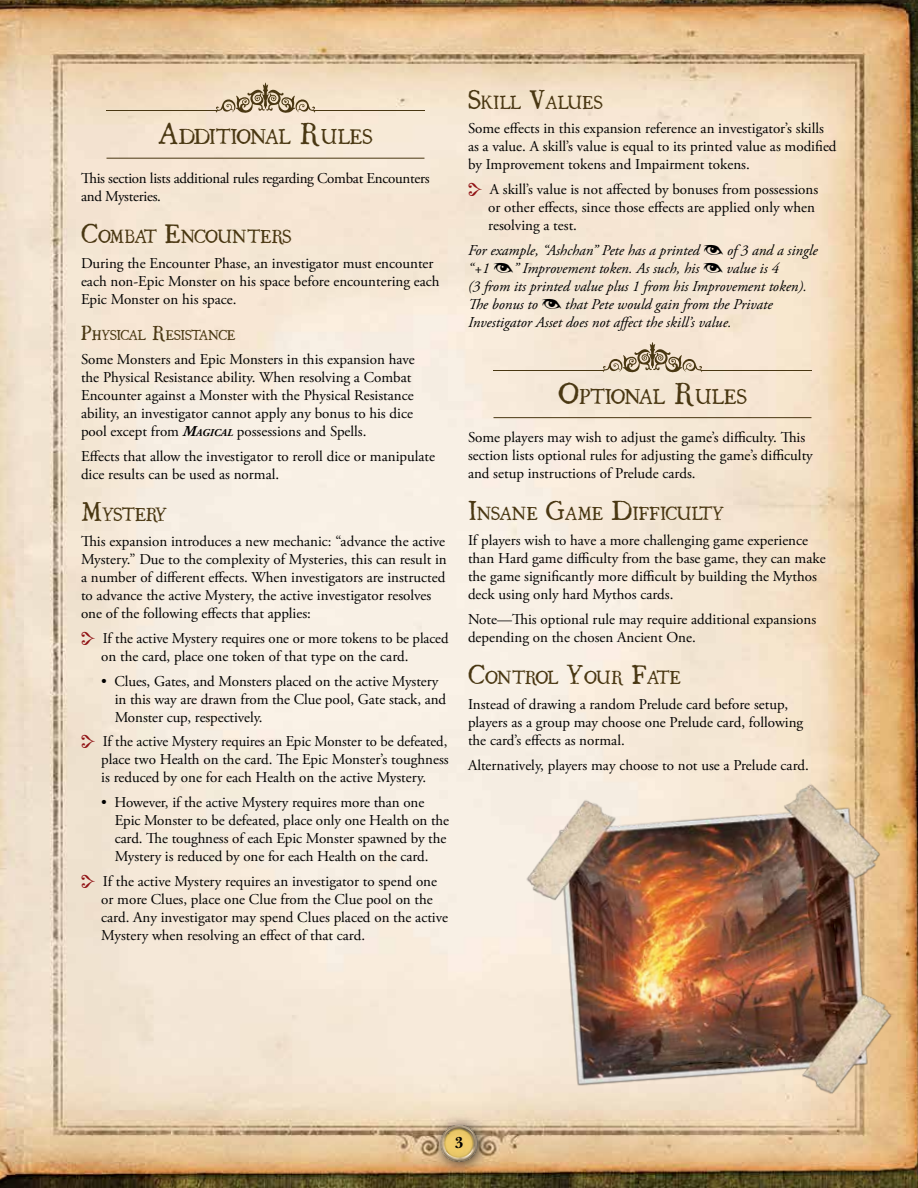
<style>
.page{position:relative;width:918px;height:1188px;background:#fff}
.page>*{position:absolute;margin:0;border:0;box-sizing:border-box;transform-origin:0 0}
.t1{font:18.9px "Ugly Qua";letter-spacing:-.035em;color:#493712}
.t2{font:16.8px "Ugly Qua";letter-spacing:-.035em;color:#493712}
.t3{font:16.8px "Ugly Qua";color:#493712}
.t4{font:16.8px "Ugly Qua";letter-spacing:-.055em;color:#493712}
.t5{font:700 16.5px "New Baskerville";color:#000}
.t6{font:15px/18px "Adobe Garamond Pro";color:#000}
.t7{font:italic 15px/18px "Adobe Garamond Pro";color:#000}
.t8{font:15px/18px "Adobe Garamond Pro";letter-spacing:-.02em;color:#000}
.t9{font:12.6px "Ugly Qua";letter-spacing:-.04em;color:#493712}
.s1{font-size:27px}
.s2{font-size:24px}
.s3{font-size:18px}
.s4{font-weight:700;font-style:italic}
.s5{font-weight:700;font-style:italic;font-size:10.5px}
</style>
<div class="page">
<img style="left:0;top:0;width:918px;height:1188px">
<div style="left:430px;top:1114px;width:62px;height:62px;background:#000;opacity:.75"></div>
<img style="left:438px;top:1122px;width:42px;height:41px">
<hr style="left:107px;top:158px;width:317px;height:1px;background:#493712">
<svg style="left:215px;top:83px;width:101px;height:30px;background:#cbb99e"></svg>
<hr style="left:107px;top:110px;width:110px;height:1px;background:#493712">
<hr style="left:314px;top:110px;width:110px;height:1px;background:#493712">
<hr style="left:494px;top:417px;width:317px;height:1px;background:#493712">
<svg style="left:602px;top:342px;width:101px;height:31px;background:#cdbca6"></svg>
<hr style="left:494px;top:370px;width:110px;height:1px;background:#493712">
<hr style="left:701px;top:370px;width:110px;height:1px;background:#493712">
<img style="left:497px;top:770px;width:404px;height:362px">
<svg style="left:82px;top:632px;width:13px;height:13px"></svg>
<svg style="left:82px;top:735px;width:13px;height:13px"></svg>
<svg style="left:82px;top:875px;width:13px;height:13px"></svg>
<svg style="left:469px;top:183px;width:13px;height:13px"></svg>
<svg style="left:704px;top:245px;width:19px;height:10px"></svg>
<svg style="left:494px;top:263px;width:19px;height:10px"></svg>
<svg style="left:703px;top:263px;width:20px;height:10px"></svg>
<svg style="left:542px;top:299px;width:19px;height:10px"></svg>
<p class="t1" style="left:158px;top:122px;width:216px"><span class="s1">A</span>DDITIONAL <span class="s1">R</span>ULES</p>
<p class="t8" style="left:81px;top:169px;width:350px">This section lists additional rules regarding Combat Encounters and Mysteries.</p>
<p class="t2" style="left:81px;top:223px;width:212px"><span class="s2">C</span>OMBAT <span class="s2">E</span>NCOUNTERS</p>
<p class="t6" style="left:81px;top:254px;width:360px">During the Encounter Phase, an investigator must encounter each non-Epic Monster on his space before encountering each<br>Epic Monster on his space.</p>
<p class="t9" style="left:81px;top:325px;width:156px"><span class="s3">P</span>HYSICAL <span class="s3">R</span>ESISTANCE</p>
<p class="t6" style="left:81px;top:351px;width:335px">Some Monsters and Epic Monsters in this expansion have the Physical Resistance ability. When resolving a Combat Encounter against a Monster with the Physical Resistance ability, an investigator cannot apply any bonus to his dice pool except from <span class="s4">M</span><span class="s5">AGICAL</span> possessions and Spells.</p>
<p class="t6" style="left:81px;top:448px;width:356px">Effects that allow the investigator to reroll dice or manipulate dice results can be used as normal.</p>
<p class="t2" style="left:81px;top:502px;width:88px"><span class="s2">M</span>YSTERY</p>
<p class="t6" style="left:81px;top:533px;width:367px">This expansion introduces a new mechanic: “advance the active Mystery.” Due to the complexity of Mysteries, this can result in a number of different effects. When investigators are instructed to advance the active Mystery, the active investigator resolves one of the following effects that applies:</p>
<p class="t6" style="left:101px;top:630px;width:349px">If the active Mystery requires one or more tokens to be placed on the card, place one token of that type on the card.</p>
<p class="t6" style="left:115px;top:672px;width:333px;text-indent:-14px">• Clues, Gates, and Monsters placed on the active Mystery in this way are drawn from the Clue pool, Gate stack, and<br>Monster cup, respectively.</p>
<p class="t6" style="left:101px;top:733px;width:349px;text-align:justify">If the active Mystery requires an Epic Monster to be defeated, place two Health on the card. The Epic Monster’s toughness is reduced by one for each Health on the active Mystery.</p>
<p class="t6" style="left:115px;top:794px;width:336px;text-indent:-14px">• However, if the active Mystery requires more than one Epic Monster to be defeated, place only one Health on the card. The toughness of each Epic Monster spawned by the Mystery is reduced by one for each Health on the card.</p>
<p class="t6" style="left:101px;top:873px;width:348px">If the active Mystery requires an investigator to spend one or more Clues, place one Clue from the Clue pool on the card. Any investigator may spend Clues placed on the active Mystery when resolving an effect of that card.</p>
<p class="t2" style="left:468px;top:89px;width:136px"><span class="s2">S</span>KILL <span class="s2">V</span>ALUES</p>
<p class="t6" style="left:468px;top:120px;width:370px">Some effects in this expansion reference an investigator’s skills as a value. A skill’s value is equal to its printed value as modified by Improvement tokens and Impairment tokens.</p>
<p class="t6" style="left:488px;top:181px;width:332px">A skill’s value is not affected by bonuses from possessions or other effects, since those effects are applied only when resolving a test.</p>
<p class="t7" style="left:468px;top:242px;width:233px">For example, “Ashchan” Pete has a printed</p>
<p class="t7" style="left:727px;top:242px;width:92px">of 3 and a single</p>
<p class="t7" style="left:468px;top:260px;width:23px">“+1</p>
<p class="t7" style="left:513px;top:260px;width:188px">” Improvement token. As such, his</p>
<p class="t7" style="left:468px;top:260px;width:341px;text-indent:259px">value is 4<br>(3 from its printed value plus 1 from his Improvement token).<br>The bonus to</p>
<p class="t7" style="left:468px;top:296px;width:306px;text-indent:97px">that Pete would gain from the Private<br>Investigator Asset does not affect the skill’s value.</p>
<p class="t1" style="left:558px;top:382px;width:191px"><span class="s1">O</span>PTIONAL <span class="s1">R</span>ULES</p>
<p class="t6" style="left:468px;top:429px;width:346px">Some players may wish to adjust the game’s difficulty. This section lists optional rules for adjusting the game’s difficulty and setup instructions of Prelude cards.</p>
<p class="t3" style="left:468px;top:501px;width:258px"><span class="s2">I</span>NSANE <span class="s2">G</span>AME <span class="s2">D</span>IFFICULTY</p>
<p class="t6" style="left:468px;top:532px;width:359px">If players wish to have a more challenging game experience than Hard game difficulty from the base game, they can make the game significantly more difficult by building the Mythos deck using only hard Mythos cards.</p>
<p class="t6" style="left:468px;top:611px;width:350px">Note—This optional rule may require additional expansions depending on the chosen Ancient One.</p>
<p class="t4" style="left:468px;top:665px;width:215px"><span class="s2">C</span>ONTROL <span class="s2">Y</span>OUR <span class="s2">F</span>ATE</p>
<p class="t6" style="left:468px;top:696px;width:337px">Instead of drawing a random Prelude card before setup, players as a group may choose one Prelude card, following the card’s effects as normal.</p>
<p class="t6" style="left:468px;top:756px;width:342px">Alternatively, players may choose to not use a Prelude card.</p>
<p class="t5" style="left:455px;top:1133px;width:10px">3</p>
</div>
